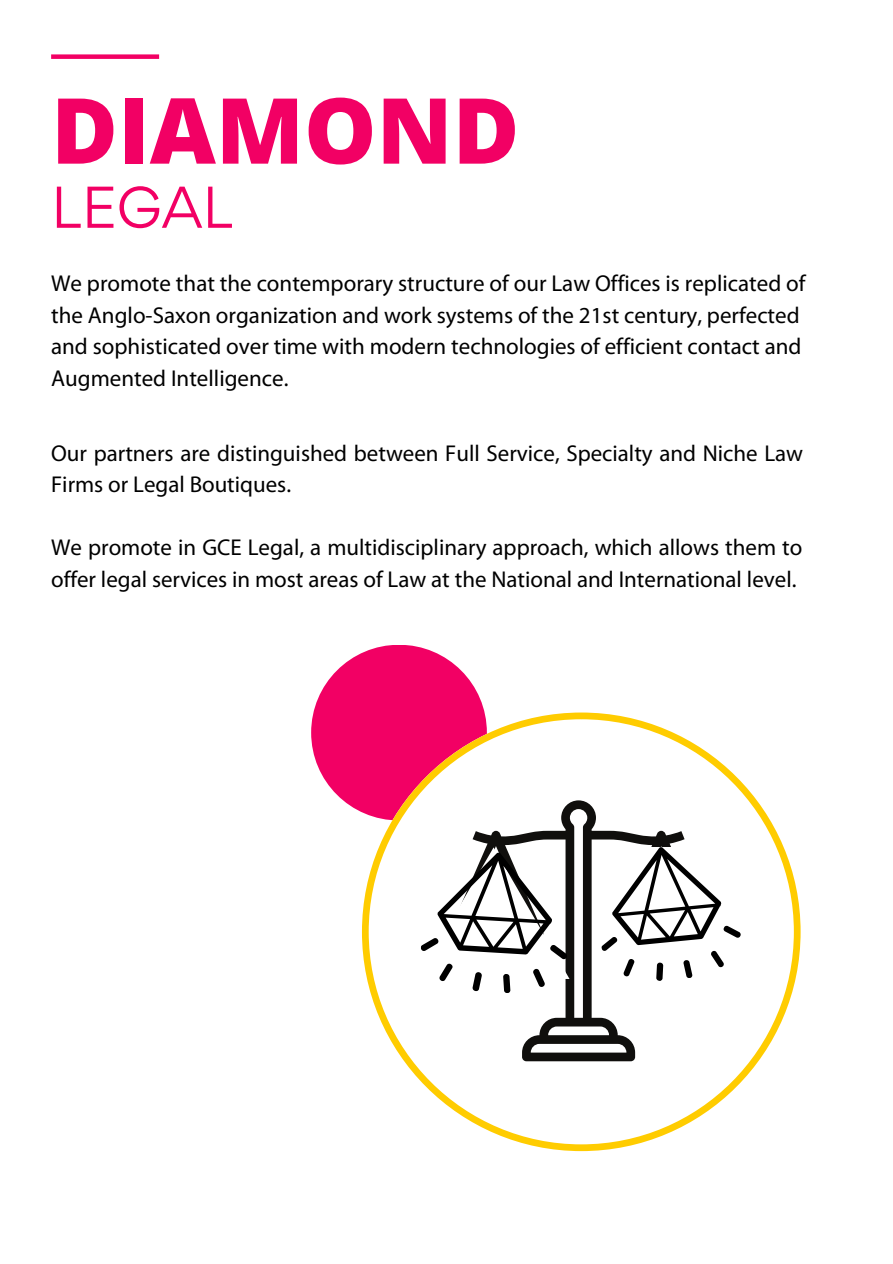
<style>
.page{position:relative;width:893px;height:1264px;background:#fff}
.page>*{position:absolute;margin:0;border:0;box-sizing:border-box;transform-origin:0 0}
.t1{font:800 91.05px "Open Sans";color:#f20064}
.t2{font:52.5px "Gordita";color:#f20064}
.t3{font:22.95px/31.5px "Myriad Pro";color:#000}
</style>
<div class="page">
<div style="left:311px;top:644px;width:176px;height:176px;background:#f20064;border-radius:50%"></div>
<svg style="left:362px;top:712px;width:438px;height:439px"></svg>
<svg style="left:448px;top:800px;width:261px;height:261px"></svg>
<svg style="left:417px;top:847px;width:152px;height:146px"></svg>
<div style="left:610px;top:847px;width:134px;height:131px;background:#fff"></div>
<svg style="left:600px;top:841px;width:141px;height:140px"></svg>
<div style="left:51px;top:54px;width:108px;height:5px;background:#f20064"></div>
<h1 class="t1" style="left:51px;top:66px;width:469px">DIAMOND</h1>
<h2 class="t2" style="left:51px;top:172px;width:183px">LEGAL</h2>
<p class="t3" style="left:51px;top:270px;width:755px">We promote that the contemporary structure of our Law Offices is replicated of the Anglo-Saxon organization and work systems of the 21st century, perfected and sophisticated over time with modern technologies of efficient contact and Augmented Intelligence.</p>
<p class="t3" style="left:51px;top:439px;width:753px">Our partners are distinguished between Full Service, Specialty and Niche Law<br>Firms or Legal Boutiques.</p>
<p class="t3" style="left:51px;top:534px;width:752px">We promote in GCE Legal, a multidisciplinary approach, which allows them to offer legal services in most areas of Law at the National and International level.</p>
</div>
